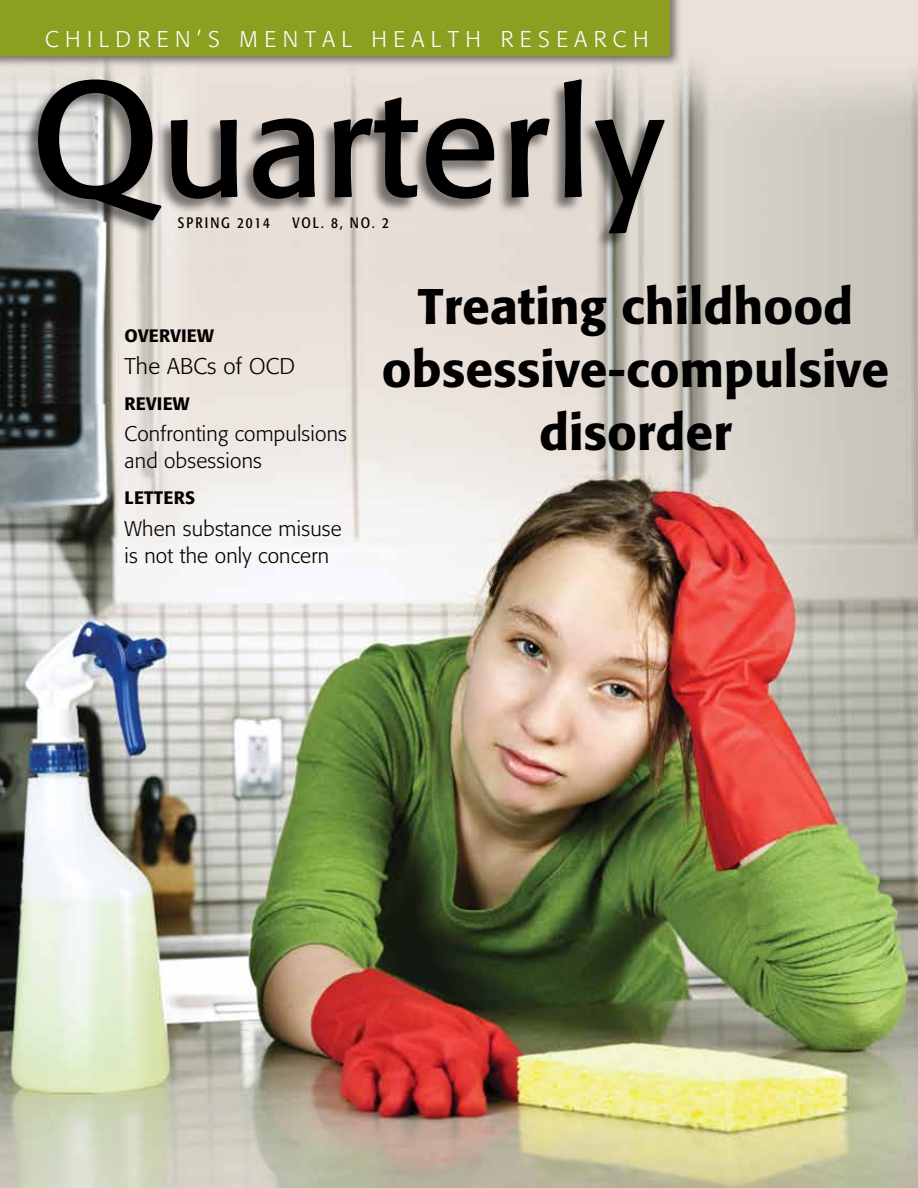
<style>
.page{position:relative;width:918px;height:1188px;background:#fff}
.page>*{position:absolute;margin:0;border:0;box-sizing:border-box;transform-origin:0 0}
.t1{font:147.6px "Formata";color:#000}
.t2{font:500 49.5px/63px "Formata";color:#000;text-align:center}
.t3{font:300 22.5px "Formata";letter-spacing:.29em;color:#fff}
.t4{font:300 22.5px "Formata";letter-spacing:.01em;color:#000}
.t5{font:300 21px/27px "Formata";letter-spacing:.01em;color:#000}
.t6{font:500 17.85px "Formata";letter-spacing:.015em;color:#000}
.t7{font:condensed 15px "Formata";letter-spacing:.12em;color:#000}
.s1{font-size:163.05px}
</style>
<div class="page">
<img style="left:0;top:0;width:918px;height:1188px">
<div style="left:0;top:0;width:683px;height:69px;background:#000;opacity:.5"></div>
<div style="left:0;top:0;width:670px;height:56px;background:#8c9f21"></div>
<div style="left:22px;top:79px;width:642px;height:170px;background:#000;opacity:.5"></div>
<p class="t3" style="left:45px;top:26px;width:605px">Children’s Mental H ealth Researc h</p>
<h1 class="t1" style="left:29px;top:55px;width:636px"><span class="s1">Q</span>uarterly</h1>
<p class="t7" style="left:178px;top:214px;width:94px">SPRING 2014</p>
<p class="t7" style="left:293px;top:214px;width:98px">Vol. 8, No. 2</p>
<p class="t6" style="left:124px;top:325px;width:91px">OVERVIEW</p>
<p class="t4" style="left:124px;top:353px;width:169px">The ABCs of OCD</p>
<p class="t6" style="left:124px;top:393px;width:67px">REVIEW</p>
<p class="t5" style="left:124px;top:421px;width:224px">Confronting compulsions and obsessions</p>
<p class="t6" style="left:124px;top:487px;width:72px">LETTERS</p>
<p class="t5" style="left:124px;top:515px;width:219px">When substance misuse is not the only concern</p>
<h2 class="t2" style="left:382px;top:275px;width:509px">Treating childhood obsessive-compulsive disorder</h2>
</div>
